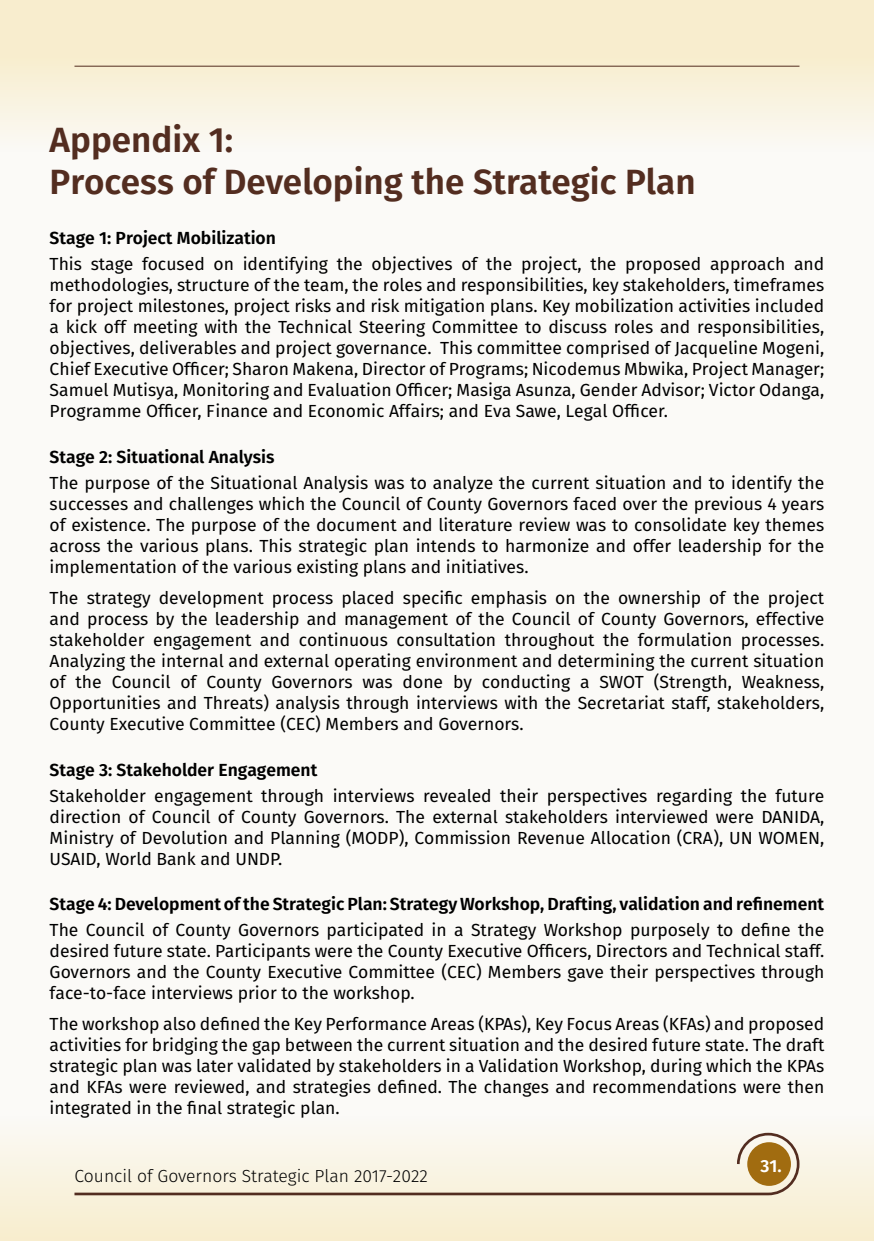
<style>
.page{position:relative;width:874px;height:1241px;background:#fff}
.page>*{position:absolute;margin:0;border:0;box-sizing:border-box;transform-origin:0 0}
.t1{font:600 35px/42px "Fira Sans";color:#532d20}
.t2{font:17.5px/21px "Fira Sans";color:#000;text-align:justify}
.t3{font:600 17.5px "Fira Sans";color:#000}
.t4{font:300 17.5px "Fira Sans";color:#000}
.t5{font:600 17.5px "Fira Sans";color:#fff}
</style>
<div class="page">
<div style="left:0;top:0;width:873px;height:1240px;background:#fbfaf7"></div>
<div style="left:0;top:0;width:873px;height:174px;background:linear-gradient(to bottom,#f7eac4,#fbfaf8)"></div>
<div style="left:0;top:1086px;width:873px;height:154px;background:linear-gradient(to bottom,#fbfcfd,#f8eecf)"></div>
<svg style="left:72px;top:1131px;width:728px;height:65px"></svg>
<div style="left:746px;top:1141px;width:44px;height:44px;background:#a16c10;border-radius:50%"></div>
<hr style="left:74px;top:66px;width:725px;height:1px;background:#532d20">
<h1 class="t1" style="left:50px;top:116px;width:647px">Appendix 1:<br>Process of Developing the Strategic Plan</h1>
<p class="t3" style="left:50px;top:223px;width:228px">Stage 1: Project Mobilization</p>
<p class="t2" style="left:50px;top:252px;width:775px">This stage focused on identifying the objectives of the project, the proposed approach and methodologies, structure of the team, the roles and responsibilities, key stakeholders, timeframes for project milestones, project risks and risk mitigation plans. Key mobilization activities included a kick off meeting with the Technical Steering Committee to discuss roles and responsibilities, objectives, deliverables and project governance. This committee comprised of Jacqueline Mogeni, Chief Executive Officer; Sharon Makena, Director of Programs; Nicodemus Mbwika, Project Manager; Samuel Mutisya, Monitoring and Evaluation Officer; Masiga Asunza, Gender Advisor; Victor Odanga, Programme Officer, Finance and Economic Affairs; and Eva Sawe, Legal Officer.</p>
<p class="t3" style="left:50px;top:442px;width:226px">Stage 2: Situational Analysis</p>
<p class="t2" style="left:50px;top:471px;width:775px">The purpose of the Situational Analysis was to analyze the current situation and to identify the successes and challenges which the Council of County Governors faced over the previous 4 years of existence. The purpose of the document and literature review was to consolidate key themes across the various plans. This strategic plan intends to harmonize and offer leadership for the implementation of the various existing plans and initiatives.</p>
<p class="t2" style="left:50px;top:586px;width:775px">The strategy development process placed specific emphasis on the ownership of the project and process by the leadership and management of the Council of County Governors, effective stakeholder engagement and continuous consultation throughout the formulation processes.<br>Analyzing the internal and external operating environment and determining the current situation of the Council of County Governors was done by conducting a SWOT (Strength, Weakness, Opportunities and Threats) analysis through interviews with the Secretariat staff, stakeholders, County Executive Committee (CEC) Members and Governors.</p>
<p class="t3" style="left:50px;top:755px;width:269px">Stage 3: Stakeholder Engagement</p>
<p class="t2" style="left:50px;top:784px;width:775px">Stakeholder engagement through interviews revealed their perspectives regarding the future direction of Council of County Governors. The external stakeholders interviewed were DANIDA, Ministry of Devolution and Planning (MODP), Commission Revenue Allocation (CRA), UN WOMEN, USAID, World Bank and UNDP.</p>
<p class="t3" style="left:50px;top:889px;width:775px">Stage 4: Development of the Strategic Plan: Strategy Workshop, Drafting, validation and refinement</p>
<p class="t2" style="left:50px;top:919px;width:775px">The Council of County Governors participated in a Strategy Workshop purposely to define the desired future state. Participants were the County Executive Officers, Directors and Technical staff.<br>Governors and the County Executive Committee (CEC) Members gave their perspectives through face-to-face interviews prior to the workshop.</p>
<p class="t2" style="left:50px;top:1013px;width:775px">The workshop also defined the Key Performance Areas (KPAs), Key Focus Areas (KFAs) and proposed activities for bridging the gap between the current situation and the desired future state. The draft strategic plan was later validated by stakeholders in a Validation Workshop, during which the KPAs and KFAs were reviewed, and strategies defined. The changes and recommendations were then integrated in the final strategic plan.</p>
<p class="t4" style="left:74px;top:1163px;width:354px">Council of Governors Strategic Plan 2017-2022</p>
<p class="t5" style="left:760px;top:1151px;width:23px">31.</p>
</div>
